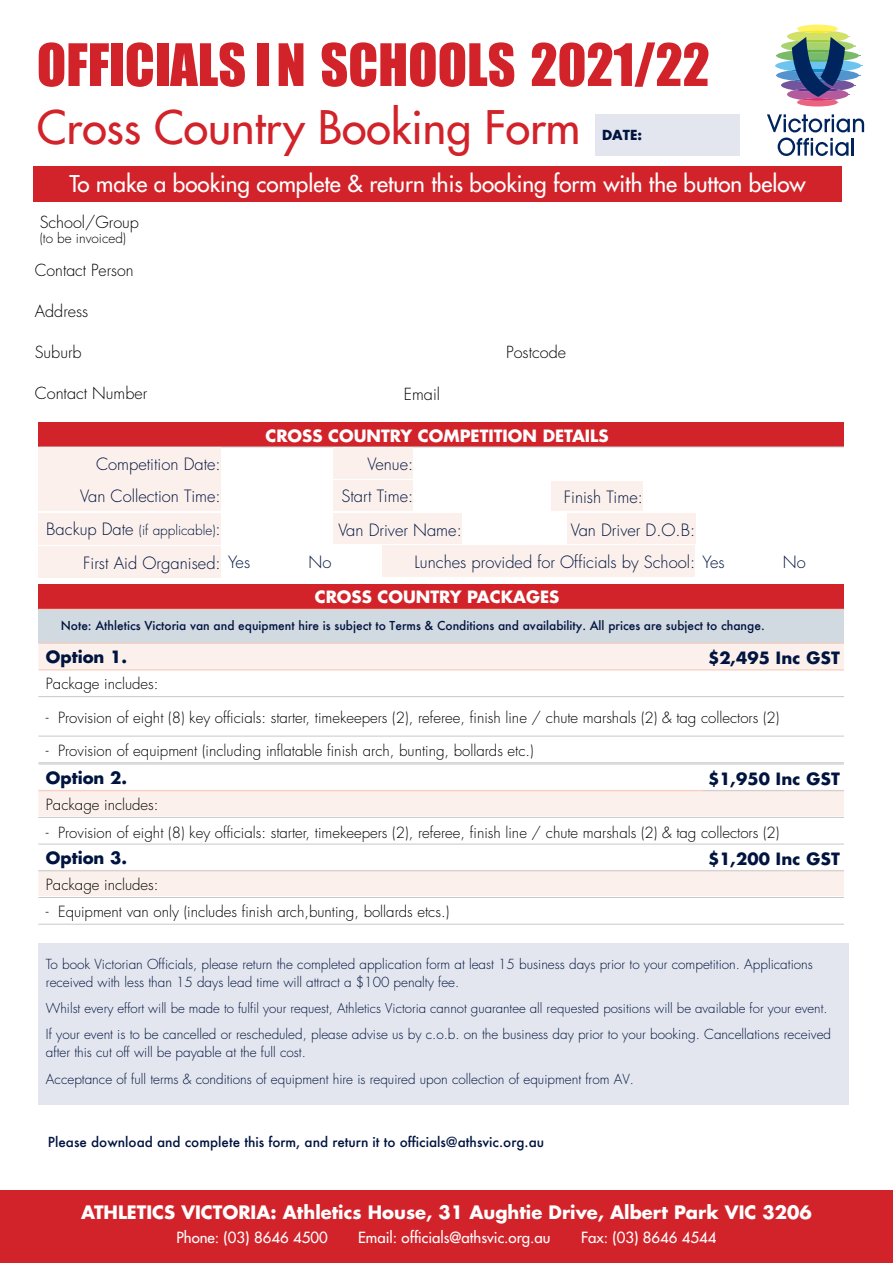
<style>
.page{position:relative;width:893px;height:1263px;background:#fff}
.page>*{position:absolute;margin:0;border:0;box-sizing:border-box;transform-origin:0 0}
.t1{font:54px "Impact";color:#d2232a}
.t2{font:500 45px "Futura Std";color:#d2232a}
.t3{font:500 22.5px "Futura Std";color:#fff}
.t4{font:700 18px "Futura Std";color:#fff}
.t5{font:300 16.5px/33px "Futura Std";color:#00143f;text-align:right}
.t6{font:700 16.5px "Futura Std";color:#fff}
.t7{font:700 16.5px "Futura";color:#00143f}
.t8{font:700 16.5px "Futura Std";color:#00143f}
.t9{font:300 16.2px "Futura Std";color:#000}
.t10{font:300 15px "Futura Std";color:#000}
.t11{font:500 15px "Futura Std";color:#fff}
.t12{font:300 13.5px/18px "Futura Std";color:#00143f}
.t13{font:500 13.5px "Futura";color:#00143f}
.t14{font:300 13.5px "Futura Std";color:#000}
.t15{font:700 13.5px "Futura Std";color:#00143f}
.t16{font:300 13.2px "Futura Std";color:#00143f}
.t17{font:500 12px "Futura";color:#00143f}
.s1{font-size:16.5px}
</style>
<div class="page">
<div style="left:34px;top:166px;width:808px;height:36px;background:#d2232a"></div>
<div style="left:0;top:1190px;width:893px;height:73px;background:#d2232a"></div>
<div style="left:38px;top:584px;width:806px;height:25px;background:#d2232a"></div>
<div style="left:38px;top:609px;width:806px;height:34px;background:#d1d9e1"></div>
<div style="left:38px;top:644px;width:806px;height:26px;background:#fbf0eb"></div>
<svg style="left:38px;top:735px;width:665px;height:189px"></svg>
<svg style="left:703px;top:735px;width:141px;height:189px"></svg>
<hr style="left:38px;top:696px;width:665px;height:1px;background:#c7c8ca">
<hr style="left:703px;top:696px;width:141px;height:1px;background:#c7c8ca">
<hr style="left:38px;top:736px;width:665px;height:1px;background:#c7c8ca">
<hr style="left:703px;top:736px;width:141px;height:1px;background:#c7c8ca">
<hr style="left:38px;top:762px;width:665px;height:1px;background:#c7c8ca">
<hr style="left:703px;top:762px;width:141px;height:1px;background:#c7c8ca">
<hr style="left:38px;top:764px;width:665px;height:1px;background:#c7c8ca">
<hr style="left:703px;top:764px;width:141px;height:1px;background:#c7c8ca">
<hr style="left:703px;top:790px;width:141px;height:1px;background:#c7c8ca">
<hr style="left:38px;top:817px;width:665px;height:1px;background:#c7c8ca">
<hr style="left:703px;top:817px;width:141px;height:1px;background:#c7c8ca">
<hr style="left:38px;top:844px;width:665px;height:1px;background:#c7c8ca">
<hr style="left:703px;top:844px;width:141px;height:1px;background:#c7c8ca">
<hr style="left:38px;top:870px;width:665px;height:1px;background:#c7c8ca">
<hr style="left:703px;top:870px;width:141px;height:1px;background:#c7c8ca">
<hr style="left:38px;top:897px;width:665px;height:1px;background:#c7c8ca">
<hr style="left:703px;top:897px;width:141px;height:1px;background:#c7c8ca">
<hr style="left:38px;top:924px;width:665px;height:1px;background:#c7c8ca">
<hr style="left:703px;top:924px;width:141px;height:1px;background:#c7c8ca">
<hr style="left:38px;top:609px;width:665px;height:1px;background:#f8c7b4">
<hr style="left:703px;top:609px;width:141px;height:1px;background:#f8c7b4">
<hr style="left:38px;top:643px;width:665px;height:1px;background:#f8c7b4">
<hr style="left:703px;top:643px;width:141px;height:1px;background:#f8c7b4">
<hr style="left:38px;top:670px;width:665px;height:1px;background:#f8c7b4">
<hr style="left:703px;top:670px;width:141px;height:1px;background:#f8c7b4">
<hr style="left:38px;top:790px;width:665px;height:1px;background:#f8c7b4">
<div style="left:38px;top:423px;width:806px;height:24px;background:#d2232a"></div>
<hr style="left:38px;top:447px;width:806px;height:1px;background:#c7c8ca">
<svg style="left:767px;top:114px;width:97px;height:18px"></svg>
<svg style="left:778px;top:138px;width:76px;height:18px"></svg>
<img style="left:775px;top:25px;width:86px;height:82px">
<div style="left:595px;top:115px;width:145px;height:41px;background:#e3e6ee"></div>
<div style="left:38px;top:943px;width:811px;height:161px;background:#e3e6ee"></div>
<div style="left:38px;top:447px;width:183px;height:31px;background:#fbf0eb"></div>
<div style="left:38px;top:480px;width:183px;height:31px;background:#fbf0eb"></div>
<div style="left:38px;top:513px;width:183px;height:31px;background:#fbf0eb"></div>
<div style="left:38px;top:546px;width:183px;height:31px;background:#fbf0eb"></div>
<div style="left:382px;top:546px;width:313px;height:31px;background:#fbf0eb"></div>
<div style="left:334px;top:447px;width:79px;height:31px;background:#fbf0eb"></div>
<div style="left:334px;top:480px;width:79px;height:31px;background:#fbf0eb"></div>
<div style="left:334px;top:513px;width:128px;height:31px;background:#fbf0eb"></div>
<div style="left:567px;top:513px;width:128px;height:31px;background:#fbf0eb"></div>
<div style="left:551px;top:481px;width:92px;height:30px;background:#fbf0eb"></div>
<h1 class="t1" style="left:37px;top:23px;width:674px">OFFICIALS IN SCHOOLS 2021/22</h1>
<h2 class="t2" style="left:37px;top:99px;width:545px">Cross Country Booking Form</h2>
<p class="t15" style="left:602px;top:125px;width:41px">DATE:</p>
<h3 class="t3" style="left:70px;top:170px;width:738px">To make a booking complete &amp; return this booking form with the button below</h3>
<p class="t9" style="left:40px;top:213px;width:101px">School/Group</p>
<p class="t14" style="left:40px;top:230px;width:88px">(to be invoiced)</p>
<p class="t9" style="left:35px;top:260px;width:100px">Contact Person</p>
<p class="t9" style="left:35px;top:301px;width:55px">Address</p>
<p class="t9" style="left:35px;top:342px;width:48px">Suburb</p>
<p class="t9" style="left:506px;top:342px;width:61px">Postcode</p>
<p class="t9" style="left:35px;top:383px;width:114px">Contact Number</p>
<p class="t9" style="left:404px;top:384px;width:38px">Email</p>
<p class="t6" style="left:265px;top:424px;width:345px">CROSS COUNTRY COMPETITION DETAILS</p>
<p class="t5" style="left:80px;top:448px;width:142px;line-height:32.5px">Competition Date:<br>Van Collection Time:</p>
<p class="t12" style="left:46px;top:522px;width:176px"><span class="s1">Backup Date</span> (if applicable)<span class="s1">:</span></p>
<p class="t5" style="left:83px;top:546px;width:168px">First Aid Organised: Yes</p>
<p class="t5" style="left:415px;top:546px;width:312px">Lunches provided for Officials by School: Yes</p>
<p class="t5" style="left:338px;top:448px;width:125px;text-align:left;text-indent:29px">Venue:<br>Start Time:<br>Van Driver Name:</p>
<p class="t5" style="left:564px;top:481px;width:81px">Finish Time:</p>
<p class="t5" style="left:571px;top:514px;width:126px">Van Driver D.O.B:</p>
<p class="t5" style="left:308px;top:546px;width:24px">No</p>
<p class="t5" style="left:783px;top:546px;width:24px">No</p>
<p class="t6" style="left:315px;top:586px;width:246px">CROSS COUNTRY PACKAGES</p>
<p class="t17" style="left:61px;top:617px;width:705px">Note: Athletics Victoria van and equipment hire is subject to Terms &amp; Conditions and availability. All prices are subject to change.</p>
<p class="t8" style="left:46px;top:646px;width:83px">Option 1.</p>
<p class="t7" style="left:708px;top:646px;width:133px">$2,495 Inc GST</p>
<p class="t10" style="left:46px;top:675px;width:114px">Package includes:</p>
<p class="t10" style="left:46px;top:709px;width:735px">- Provision of eight (8) key officials: starter, timekeepers (2), referee, finish line / chute marshals (2) &amp; tag collectors (2)</p>
<p class="t10" style="left:46px;top:741px;width:489px">- Provision of equipment (including inflatable finish arch, bunting, bollards etc.)</p>
<p class="t8" style="left:46px;top:767px;width:83px">Option 2.</p>
<p class="t7" style="left:708px;top:766px;width:133px">$1,950 Inc GST</p>
<p class="t10" style="left:46px;top:796px;width:114px">Package includes:</p>
<p class="t10" style="left:46px;top:823px;width:735px">- Provision of eight (8) key officials: starter, timekeepers (2), referee, finish line / chute marshals (2) &amp; tag collectors (2)</p>
<p class="t8" style="left:46px;top:847px;width:83px">Option 3.</p>
<p class="t7" style="left:708px;top:847px;width:133px">$1,200 Inc GST</p>
<p class="t10" style="left:46px;top:876px;width:114px">Package includes:</p>
<p class="t10" style="left:46px;top:902px;width:405px">- Equipment van only (includes finish arch,bunting, bollards etcs.)</p>
<p class="t12" style="left:46px;top:955px;width:768px">To book Victorian Officials, please return the completed application form at least 15 business days prior to your competition. Applications received with less than 15 days lead time will attract a $100 penalty fee.</p>
<p class="t16" style="left:46px;top:1000px;width:783px">Whilst every effort will be made to fulfil your request, Athletics Victoria cannot guarantee all requested positions will be available for your event.</p>
<p class="t12" style="left:46px;top:1025px;width:787px">If your event is to be cancelled or rescheduled, please advise us by c.o.b. on the business day prior to your booking. Cancellations received after this cut off will be payable at the full cost.</p>
<p class="t12" style="left:46px;top:1071px;width:590px">Acceptance of full terms &amp; conditions of equipment hire is required upon collection of equipment from AV.</p>
<p class="t13" style="left:48px;top:1132px;width:498px">Please download and complete this form, and return it to officials@athsvic.org.au</p>
<h3 class="t4" style="left:81px;top:1200px;width:732px">ATHLETICS VICTORIA: Athletics House, 31 Aughtie Drive, Albert Park VIC 3206</h3>
<p class="t11" style="left:176px;top:1228px;width:153px">Phone: (03) 8646 4500</p>
<p class="t11" style="left:358px;top:1228px;width:194px">Email: officials@athsvic.org.au</p>
<p class="t11" style="left:581px;top:1228px;width:137px">Fax: (03) 8646 4544</p>
</div>
